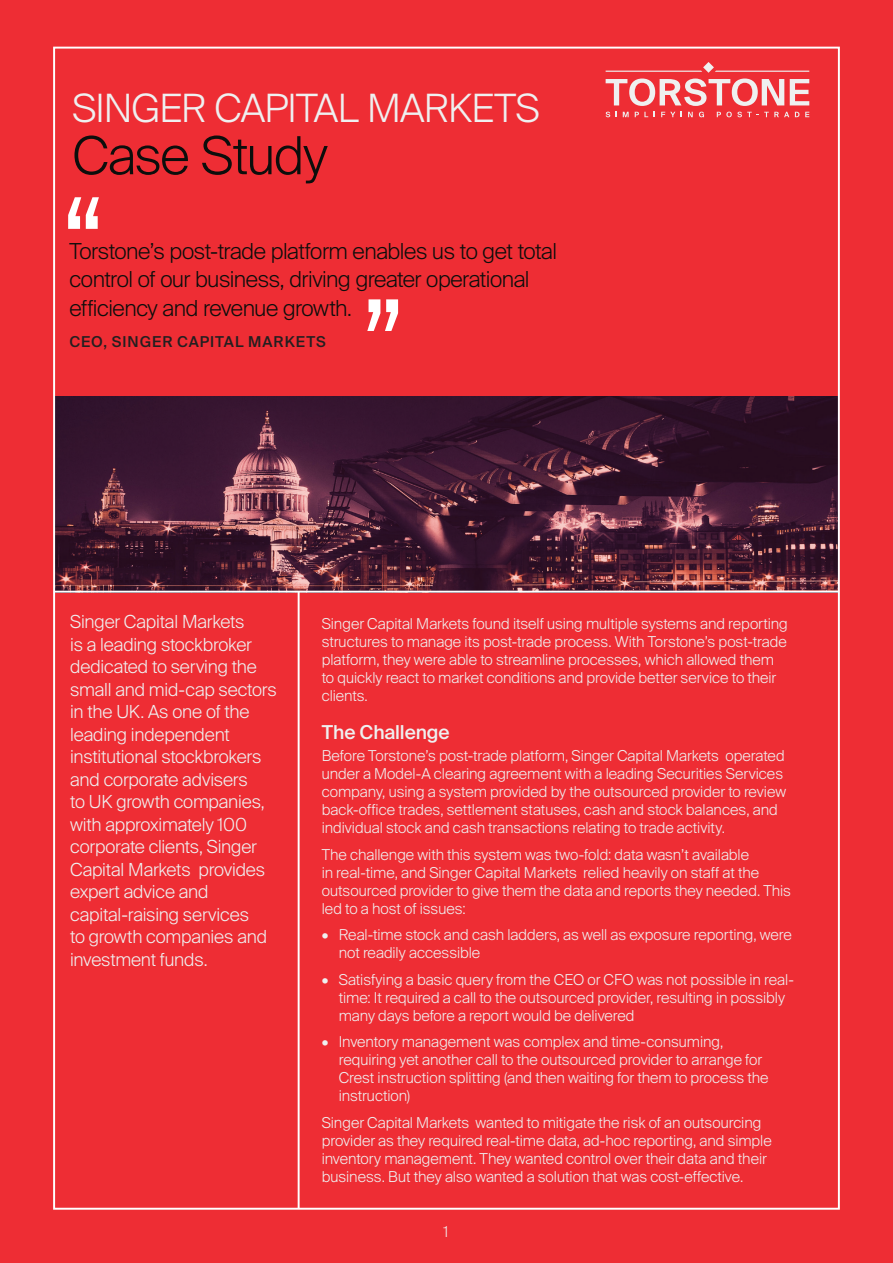
<style>
.page{position:relative;width:893px;height:1263px;background:#ee2d34}
.page>*{position:absolute;margin:0;border:0;box-sizing:border-box;transform-origin:0 0}
.t1{font:300 52.5px "Suisse Intl";letter-spacing:-.025em;color:#0c0e0c}
.t2{font:300 39px "Suisse Intl";letter-spacing:-.02em;color:#eff0f0}
.t3{font:300 22.05px/28.3px "Suisse Intl";letter-spacing:-.02em;color:#0c0e0c}
.t4{font:500 19.2px "Suisse Intl";letter-spacing:-.005em;color:#eff0f0}
.t5{font:300 18px/22.5px "Suisse Intl";letter-spacing:-.01em;color:#eff0f0}
.t6{font:300 15px/18px "Suisse Intl";color:#eff0f0}
.t7{font:500 15px "Suisse Intl";letter-spacing:.065em;color:#231f20}
</style>
<div class="page">
<img style="left:56px;top:396px;width:781px;height:195px">
<hr style="left:298px;top:591px;width:2px;height:618px;background:#fff">
<hr style="left:54px;top:591px;width:785px;height:2px;background:#fff">
<svg style="left:68px;top:197px;width:31px;height:32px"></svg>
<svg style="left:367px;top:299px;width:31px;height:32px"></svg>
<svg style="left:606px;top:79px;width:178px;height:27px"></svg>
<svg style="left:790px;top:79px;width:19px;height:26px"></svg>
<svg style="left:606px;top:112px;width:4px;height:5px"></svg>
<svg style="left:623px;top:112px;width:6px;height:5px"></svg>
<svg style="left:635px;top:112px;width:13px;height:5px"></svg>
<svg style="left:661px;top:112px;width:14px;height:5px"></svg>
<svg style="left:688px;top:112px;width:5px;height:5px"></svg>
<svg style="left:699px;top:112px;width:5px;height:5px"></svg>
<svg style="left:717px;top:112px;width:72px;height:5px"></svg>
<svg style="left:795px;top:112px;width:4px;height:5px"></svg>
<svg style="left:805px;top:112px;width:4px;height:5px"></svg>
<svg style="left:606px;top:62px;width:203px;height:11px"></svg>
<h2 class="t2" style="left:72px;top:85px;width:469px">SINGER CAPITAL MARKETS</h2>
<h1 class="t1" style="left:72px;top:125px;width:257px">Case Study</h1>
<h3 class="t3" style="left:69px;top:237px;width:489px">Torstone’s post-trade platform enables us to get total control of our business, driving greater operational efficiency and revenue growth.</h3>
<p class="t7" style="left:69px;top:333px;width:258px">CEO, SINGER CAPITAL MARKETS</p>
<p class="t5" style="left:70px;top:611px;width:208px">Singer Capital Markets<br>is a leading stockbroker dedicated to serving the small and mid-cap sectors in the UK. As one of the leading independent institutional stockbrokers and corporate advisers<br>to UK growth companies, with approximately 100 corporate clients, Singer<br>Capital Markets provides expert advice and capital-raising services<br>to growth companies and investment funds.</p>
<p class="t6" style="left:322px;top:614px;width:468px">Singer Capital Markets found itself using multiple systems and reporting structures to manage its post-trade process. With Torstone’s post-trade platform, they were able to streamline processes, which allowed them to quickly react to market conditions and provide better service to their clients.</p>
<p class="t4" style="left:322px;top:721px;width:129px">The Challenge</p>
<p class="t6" style="left:322px;top:747px;width:466px">Before Torstone’s post-trade platform, Singer Capital Markets operated under a Model-A clearing agreement with a leading Securities Services company, using a system provided by the outsourced provider to review back-office trades, settlement statuses, cash and stock balances, and individual stock and cash transactions relating to trade activity.</p>
<p class="t6" style="left:322px;top:845px;width:471px">The challenge with this system was two-fold: data wasn’t available<br>in real-time, and Singer Capital Markets relied heavily on staff at the outsourced provider to give them the data and reports they needed. This led to a host of issues:</p>
<p class="t6" style="left:339px;top:926px;width:454px;text-indent:-17px">• Real-time stock and cash ladders, as well as exposure reporting, were not readily accessible</p>
<p class="t6" style="left:339px;top:970px;width:457px;text-indent:-17px">• Satisfying a basic query from the CEO or CFO was not possible in real&shy;time: It required a call to the outsourced provider, resulting in possibly many days before a report would be delivered</p>
<p class="t6" style="left:339px;top:1033px;width:431px;text-indent:-17px">• Inventory management was complex and time-consuming, requiring yet another call to the outsourced provider to arrange for Crest instruction splitting (and then waiting for them to process the instruction)</p>
<p class="t6" style="left:322px;top:1113px;width:451px">Singer Capital Markets wanted to mitigate the risk of an outsourcing provider as they required real-time data, ad-hoc reporting, and simple inventory management. They wanted control over their data and their business. But they also wanted a solution that was cost-effective.</p>
<p class="t6" style="left:443px;top:1223px;width:6px">1</p>
</div>
